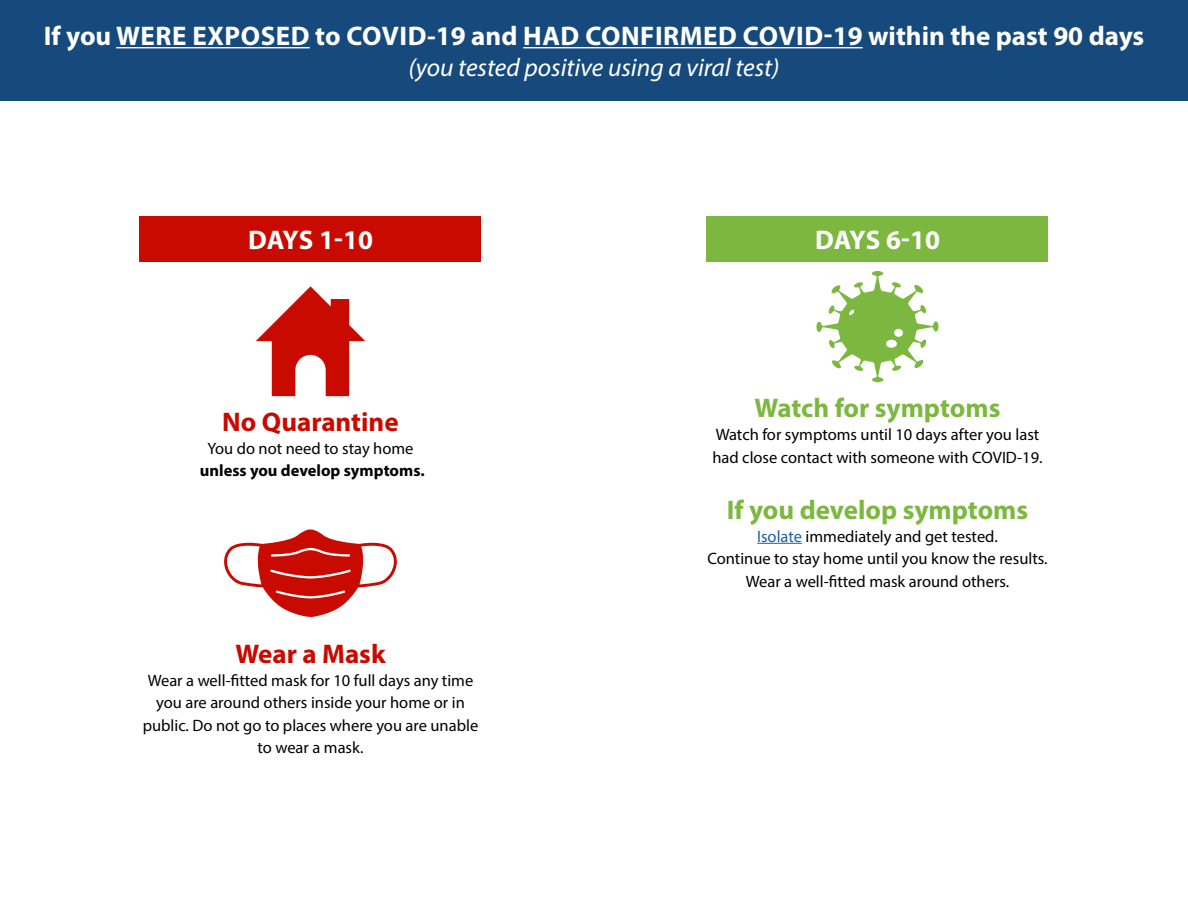
<style>
.page{position:relative;width:1188px;height:918px;background:#fff}
.page>*{position:absolute;margin:0;border:0;box-sizing:border-box;transform-origin:0 0}
.t1{font:700 27px "Myriad Pro";color:#fff}
.t2{font:700 27px "Myriad Pro";color:#7cb840}
.t3{font:700 27px "Myriad Pro";color:#c90a00}
.t4{font:italic 25.5px "Myriad Pro";color:#fff}
.t5{font:16.5px/22.5px "Myriad Pro";color:#000;text-align:center}
.t6{font:700 16.5px "Myriad Pro";color:#000}
.s1{color:#215e9e}
</style>
<div class="page">
<div style="left:0;top:0;width:1188px;height:100px;background:#174a7c"></div>
<hr style="left:116px;top:47px;width:194px;height:1px;background:#fff">
<hr style="left:523px;top:47px;width:340px;height:1px;background:#fff">
<div style="left:707px;top:216px;width:341px;height:45px;background:#7cb840"></div>
<hr style="left:757px;top:543px;width:45px;height:1px;background:#215e9e">
<svg style="left:816px;top:271px;width:123px;height:111px"></svg>
<div style="left:140px;top:216px;width:341px;height:45px;background:#c90a00"></div>
<svg style="left:256px;top:286px;width:109px;height:110px"></svg>
<svg style="left:224px;top:529px;width:173px;height:88px"></svg>
<h1 class="t1" style="left:44px;top:18px;width:1102px">If you WERE EXPOSED to COVID-19 and HAD CONFIRMED COVID-19 within the past 90 days</h1>
<h2 class="t4" style="left:408px;top:51px;width:373px">(you tested positive using a viral test)</h2>
<h1 class="t1" style="left:248px;top:222px;width:127px">DAYS 1-10</h1>
<h1 class="t3" style="left:222px;top:405px;width:178px">No Quarantine</h1>
<p class="t5" style="left:207px;top:437px;width:208px">You do not need to stay home</p>
<p class="t6" style="left:200px;top:460px;width:226px">unless you develop symptoms.</p>
<h1 class="t3" style="left:235px;top:636px;width:152px">Wear a Mask</h1>
<p class="t5" style="left:143px;top:669px;width:337px">Wear a well-fitted mask for 10 full days any time you are around others inside your home or in public. Do not go to places where you are unable to wear a mask.</p>
<h1 class="t1" style="left:815px;top:222px;width:127px">DAYS 6-10</h1>
<h1 class="t2" style="left:755px;top:391px;width:247px">Watch for symptoms</h1>
<p class="t5" style="left:712px;top:422px;width:332px;line-height:23.4px;text-align:left">Watch for symptoms until 10 days after you last had close contact with someone with COVID-19.</p>
<h1 class="t2" style="left:727px;top:492px;width:303px">If you develop symptoms</h1>
<p class="t5" style="left:707px;top:525px;width:342px"><span class="s1">Isolate</span> immediately and get tested.<br>Continue to stay home until you know the results.<br>Wear a well-fitted mask around others.</p>
</div>
